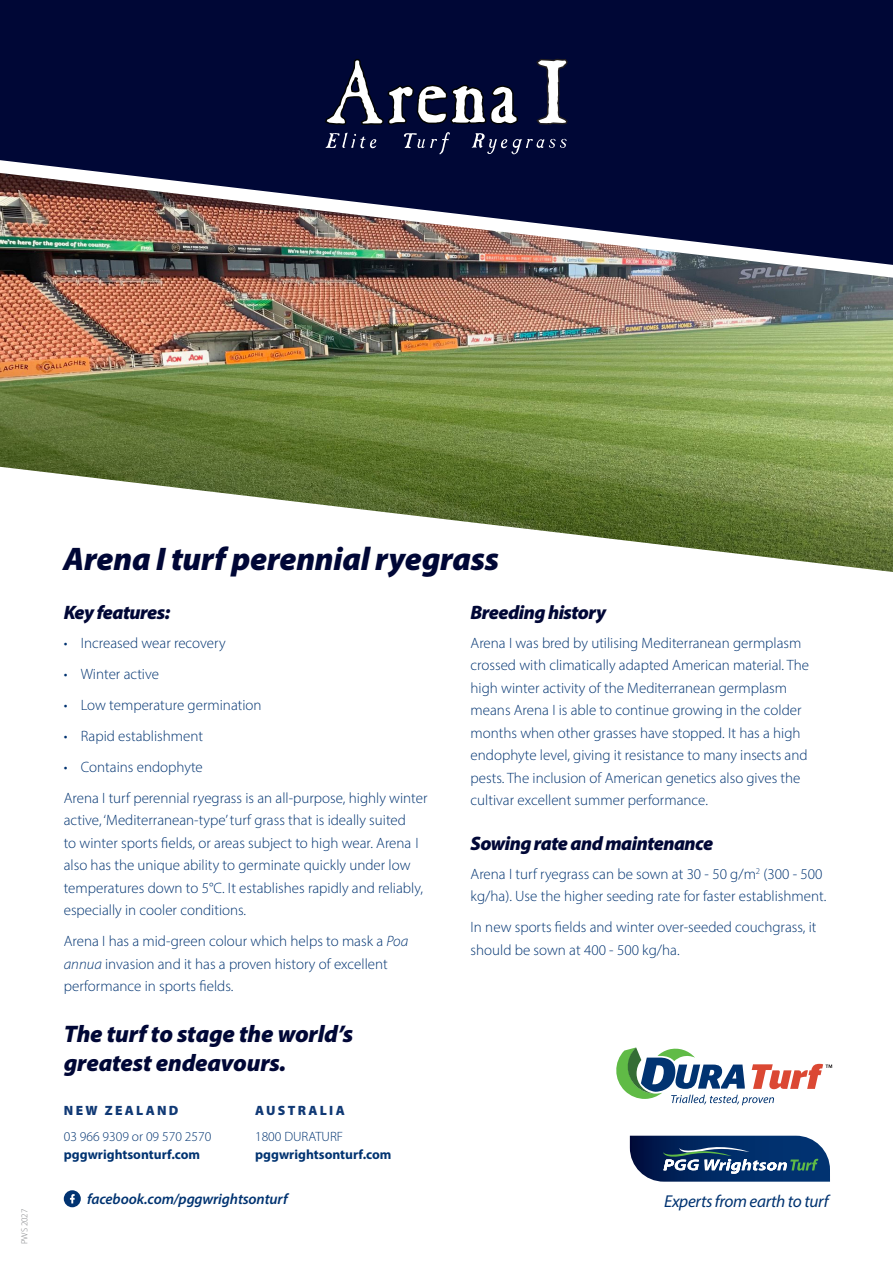
<style>
.page{position:relative;width:893px;height:1263px;background:#fff}
.page>*{position:absolute;margin:0;border:0;box-sizing:border-box;transform-origin:0 0}
.GREEN_HEAD{font:italic 900 32.85px "Myriad Pro";letter-spacing:-.01em;color:#000736}
.t1{font:italic 900 24px/28.5px "Myriad Pro";letter-spacing:-.01em;color:#000736}
.Subheading{font:italic 900 19.5px "Myriad Pro";letter-spacing:-.03em;color:#000736}
.t2{font:italic 17.25px "Myriad Pro";letter-spacing:-.02em;color:#013371}
.Subheading-2{font:300 15px/22.5px "Myriad Pro";color:#013371}
.Body_Copy{font:300 15px/22.5px "Myriad Pro";color:#013371}
.Body_Copy-2{font:italic 600 15px "Myriad Pro";letter-spacing:-.01em;color:#013371}
.Intro{font:300 13.5px/18px "Myriad Pro";color:#013371}
.Intro-2{font:700 13.5px/18px "Myriad Pro";color:#013371}
.CAPS_HEADING{font:900 13.5px "Myriad Pro";letter-spacing:.17em;color:#103975}
.Body_Copy-3{font:300 9px "Myriad Pro";letter-spacing:-.01em;color:#808285}
.s1{font-style:italic}
.s2{font-weight:700}
.s3{font-weight:300}
</style>
<div class="page">
<img style="left:0;top:278px;width:893px;height:63px">
<svg style="left:0;top:341px;width:893px;height:126px;background:#81914d"></svg>
<svg style="left:2px;top:467px;width:891px;height:105px"></svg>
<img style="left:0;top:265px;width:893px;height:13px">
<svg style="left:0;top:0;width:893px;height:265px;background:#222245"></svg>
<div style="left:64px;top:1190px;width:17px;height:17px;background:#013371;border-radius:50%"></div>
<svg style="left:70px;top:1194px;width:5px;height:9px"></svg>
<svg style="left:323px;top:57px;width:247px;height:97px;background:#2d3256"></svg>
<svg style="left:630px;top:1136px;width:200px;height:46px;background:#294c79"></svg>
<svg style="left:616px;top:1047px;width:216px;height:58px"></svg>
<p class="Body_Copy-3" style="left:19px;top:1244px;width:37px;rotate:-90deg">PWS 2027</p>
<p class="GREEN_HEAD" style="left:63px;top:537px;width:437px">Arena I turf perennial ryegrass</p>
<p class="Subheading" style="left:471px;top:599px;width:137px">Breeding history</p>
<p class="Subheading-2" style="left:471px;top:631px;width:340px">Arena I was bred by utilising Mediterranean germplasm crossed with climatically adapted American material. The high winter activity of the Mediterranean germplasm means Arena I is able to continue growing in the colder months when other grasses have stopped. It has a high endophyte level, giving it resistance to many insects and pests. The inclusion of American genetics also gives the cultivar excellent summer performance.</p>
<p class="Subheading" style="left:471px;top:830px;width:244px">Sowing rate and maintenance</p>
<p class="Subheading-2" style="left:471px;top:862px;width:357px">Arena I turf ryegrass can be sown at 30 - 50 g/m<sup>2</sup> (300 - 500 kg/ha). Use the higher seeding rate for faster establishment.</p>
<p class="Subheading-2" style="left:471px;top:916px;width:347px">In new sports fields and winter over-seeded couchgrass, it should be sown at 400 - 500 kg/ha.</p>
<p class="Subheading" style="left:64px;top:599px;width:108px">Key features:</p>
<p class="Body_Copy" style="left:64px;top:631px;width:163px">• Increased wear recovery</p>
<p class="Body_Copy" style="left:64px;top:662px;width:97px">• Winter active</p>
<p class="Body_Copy" style="left:64px;top:693px;width:199px">• Low temperature germination</p>
<p class="Body_Copy" style="left:64px;top:724px;width:141px">• Rapid establishment</p>
<p class="Body_Copy" style="left:64px;top:755px;width:141px">• Contains endophyte</p>
<p class="Body_Copy" style="left:64px;top:786px;width:365px">Arena I turf perennial ryegrass is an all-purpose, highly winter active, ‘Mediterranean-type’ turf grass that is ideally suited<br>to winter sports fields, or areas subject to high wear. Arena I also has the unique ability to germinate quickly under low temperatures down to 5°C. It establishes rapidly and reliably, especially in cooler conditions.</p>
<p class="Body_Copy" style="left:64px;top:930px;width:346px">Arena I has a mid-green colour which helps to mask a <span class="s1">Poa annua</span> invasion and it has a proven history of excellent performance in sports fields.</p>
<p class="t1" style="left:64px;top:1019px;width:291px">The turf to stage the world’s greatest endeavours.</p>
<p class="CAPS_HEADING" style="left:64px;top:1102px;width:116px">NEW ZEALAND</p>
<p class="Intro" style="left:64px;top:1128px;width:149px">03 966 9309 or 09 570 2570 <span class="s2">pggwrightsonturf.com</span></p>
<p class="CAPS_HEADING" style="left:255px;top:1102px;width:91px">AUSTRALIA</p>
<p class="Intro-2" style="left:255px;top:1127px;width:138px"><span class="s3">1800 DURATURF </span>pggwrightsonturf.com</p>
<p class="Body_Copy-2" style="left:87px;top:1190px;width:202px">facebook.com/pggwrightsonturf</p>
<p class="t2" style="left:664px;top:1191px;width:166px">Experts from earth to turf</p>
</div>
